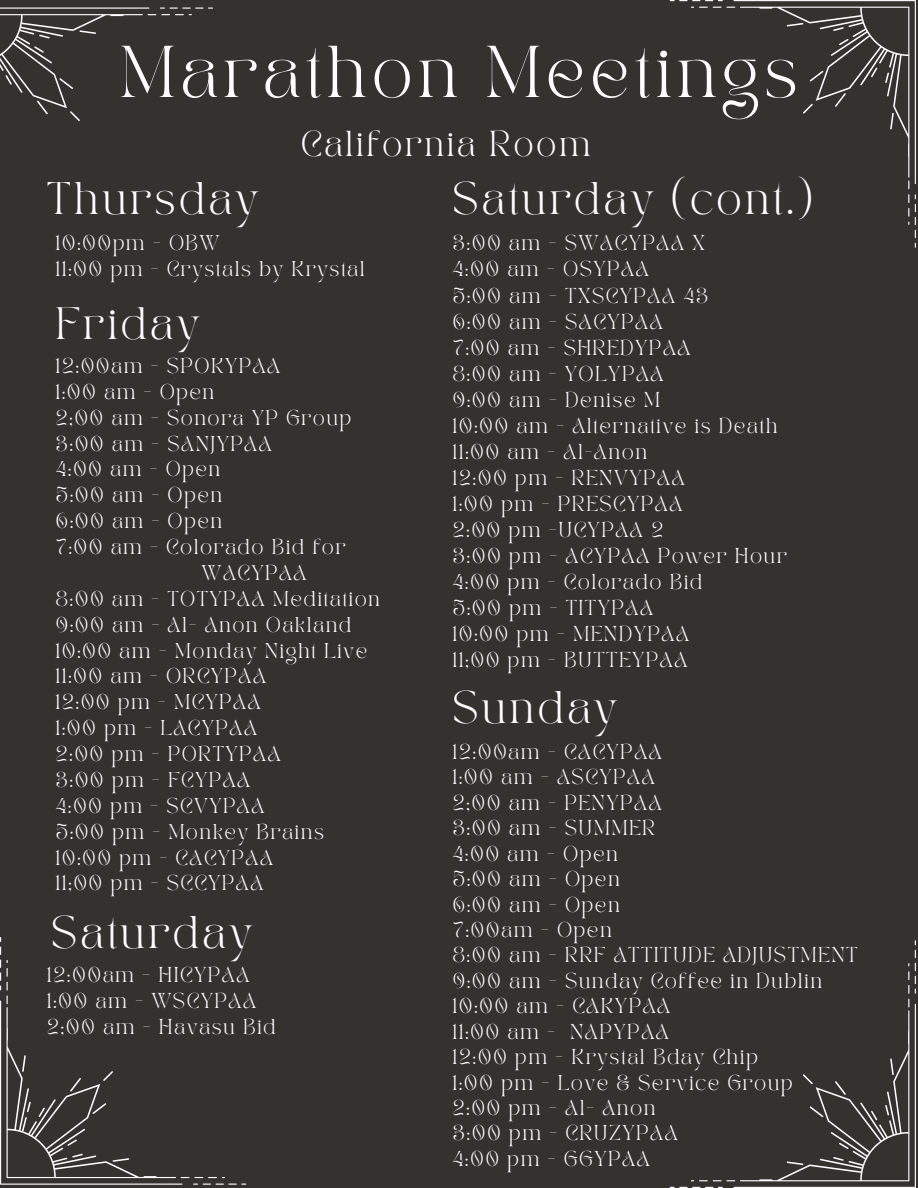
<style>
.page{position:relative;width:918px;height:1188px;background:#34322f}
.page>*{position:absolute;margin:0;border:0;box-sizing:border-box;transform-origin:0 0}
.t1{font:51.3px "TAN PEARL Regular";letter-spacing:.095em;color:#fff}
.t2{font:31.95px "TAN PEARL Regular";letter-spacing:.095em;color:#fff}
.t3{font:31.8px "TAN PEARL Regular";letter-spacing:.095em;color:#fff}
.t4{font:25.2px "TAN PEARL Regular";letter-spacing:.095em;color:#fff}
.t5{font:15px "TAN PEARL Regular";letter-spacing:.095em;color:#fff}
</style>
<div class="page">
<svg style="left:670px;top:0;width:246px;height:248px"></svg>
<svg style="left:0;top:8px;width:213px;height:113px"></svg>
<svg style="left:670px;top:940px;width:246px;height:248px"></svg>
<svg style="left:0;top:937px;width:246px;height:247px"></svg>
<p class="t1" style="left:120px;top:45px;width:680px">Marathon Meetings</p>
<p class="t4" style="left:301px;top:130px;width:291px">California Room</p>
<p class="t2" style="left:47px;top:181px;width:213px">Thursday</p>
<p class="t5" style="left:55px;top:235px;width:166px">10:00pm - OBW</p>
<p class="t5" style="left:55px;top:261px;width:311px">11:00 pm - Crystals by Krystal</p>
<p class="t3" style="left:55px;top:306px;width:146px">Friday</p>
<p class="t5" style="left:55px;top:358px;width:226px">12:00am - SPOKYPAA</p>
<p class="t5" style="left:55px;top:384px;width:160px">1:00 am - Open</p>
<p class="t5" style="left:55px;top:409px;width:297px">2;00 am - Sonora YP Group</p>
<p class="t5" style="left:55px;top:435px;width:218px">3:00 am - SANJYPAA</p>
<p class="t5" style="left:55px;top:461px;width:166px">4:00 am - Open</p>
<p class="t5" style="left:55px;top:487px;width:168px">5:00 am - Open</p>
<p class="t5" style="left:55px;top:513px;width:168px">6:00 am - Open</p>
<p class="t5" style="left:55px;top:539px;width:292px">7:00 am - Colorado Bid for</p>
<p class="t5" style="left:202px;top:565px;width:107px">WACYPAA</p>
<p class="t5" style="left:55px;top:591px;width:326px">8:00 am - TOTYPAA Meditation</p>
<p class="t5" style="left:55px;top:616px;width:298px">9:00 am - Al- Anon Oakland</p>
<p class="t5" style="left:55px;top:642px;width:313px">10:00 am - Monday Night Live</p>
<p class="t5" style="left:55px;top:668px;width:212px">11:00 am - ORCYPAA</p>
<p class="t5" style="left:55px;top:694px;width:207px">12:00 pm - MCYPAA</p>
<p class="t5" style="left:55px;top:720px;width:203px">1:00 pm - LACYPAA</p>
<p class="t5" style="left:55px;top:746px;width:227px">2:00 pm - PORTYPAA</p>
<p class="t5" style="left:55px;top:772px;width:196px">3:00 pm - FCYPAA</p>
<p class="t5" style="left:55px;top:798px;width:211px">4:00 pm - SCVYPAA</p>
<p class="t5" style="left:55px;top:823px;width:270px">5:00 pm - Monkey Brains</p>
<p class="t5" style="left:55px;top:849px;width:219px">10:00 pm - CACYPAA</p>
<p class="t5" style="left:55px;top:875px;width:210px">11;00 pm - SCCYPAA</p>
<p class="t2" style="left:51px;top:915px;width:203px">Saturday</p>
<p class="t5" style="left:47px;top:967px;width:204px">12:00am - HICYPAA</p>
<p class="t5" style="left:47px;top:993px;width:211px">1:00 am - WSCYPAA</p>
<p class="t5" style="left:47px;top:1019px;width:231px">2;00 am - Havasu Bid</p>
<p class="t2" style="left:452px;top:181px;width:362px">Saturday (cont.)</p>
<p class="t5" style="left:452px;top:235px;width:254px">3:00 am - SWACYPAA X</p>
<p class="t5" style="left:452px;top:261px;width:198px">4:00 am - OSYPAA</p>
<p class="t5" style="left:452px;top:287px;width:258px">5:00 am - TXSCYPAA 43</p>
<p class="t5" style="left:452px;top:313px;width:212px">6:00 am - SACYPAA</p>
<p class="t5" style="left:452px;top:339px;width:240px">7:00 am - SHREDYPAA</p>
<p class="t5" style="left:452px;top:365px;width:213px">8:00 am - YOLYPAA</p>
<p class="t5" style="left:452px;top:391px;width:209px">9:00 am - Denise M</p>
<p class="t5" style="left:452px;top:417px;width:327px">10:00 am - Alternative is Death</p>
<p class="t5" style="left:452px;top:443px;width:196px">11:00 am - Al-Anon</p>
<p class="t5" style="left:452px;top:470px;width:234px">12:00 pm - RENVYPAA</p>
<p class="t5" style="left:452px;top:496px;width:232px">1:00 pm - PRESCYPAA</p>
<p class="t5" style="left:452px;top:522px;width:213px">2:00 pm -UCYPAA 2</p>
<p class="t5" style="left:452px;top:548px;width:336px">3:00 pm - ACYPAA Power Hour</p>
<p class="t5" style="left:452px;top:574px;width:252px">4:00 pm - Colorado Bid</p>
<p class="t5" style="left:452px;top:600px;width:202px">5:00 pm - TITYPAA</p>
<p class="t5" style="left:452px;top:626px;width:238px">10:00 pm - MENDYPAA</p>
<p class="t5" style="left:452px;top:652px;width:237px">11;00 pm - BUTTEYPAA</p>
<p class="t2" style="left:452px;top:691px;width:166px">Sunday</p>
<p class="t5" style="left:452px;top:744px;width:211px">12:00am - CACYPAA</p>
<p class="t5" style="left:452px;top:769px;width:204px">1:00 am - ASCYPAA</p>
<p class="t5" style="left:452px;top:794px;width:211px">2;00 am - PENYPAA</p>
<p class="t5" style="left:452px;top:820px;width:204px">3:00 am - SUMMER</p>
<p class="t5" style="left:452px;top:845px;width:167px">4:00 am - Open</p>
<p class="t5" style="left:452px;top:871px;width:169px">5:00 am - Open</p>
<p class="t5" style="left:452px;top:896px;width:169px">6:00 am - Open</p>
<p class="t5" style="left:452px;top:922px;width:161px">7:00am - Open</p>
<p class="t5" style="left:452px;top:947px;width:407px">8:00 am - RRF ATTITUDE ADJUSTMENT</p>
<p class="t5" style="left:452px;top:973px;width:371px">9:00 am - Sunday Coffee in Dublin</p>
<p class="t5" style="left:452px;top:998px;width:220px">10:00 am - CAKYPAA</p>
<p class="t5" style="left:452px;top:1023px;width:218px">11:00 am - NAPYPAA</p>
<p class="t5" style="left:452px;top:1049px;width:307px">12:00 pm - Krystal Bday Chip</p>
<p class="t5" style="left:452px;top:1074px;width:342px">1:00 pm - Love &amp; Service Group</p>
<p class="t5" style="left:452px;top:1100px;width:205px">2:00 pm - Al- Anon</p>
<p class="t5" style="left:452px;top:1125px;width:227px">3:00 pm - CRUZYPAA</p>
<p class="t5" style="left:452px;top:1151px;width:199px">4:00 pm - GGYPAA</p>
</div>
